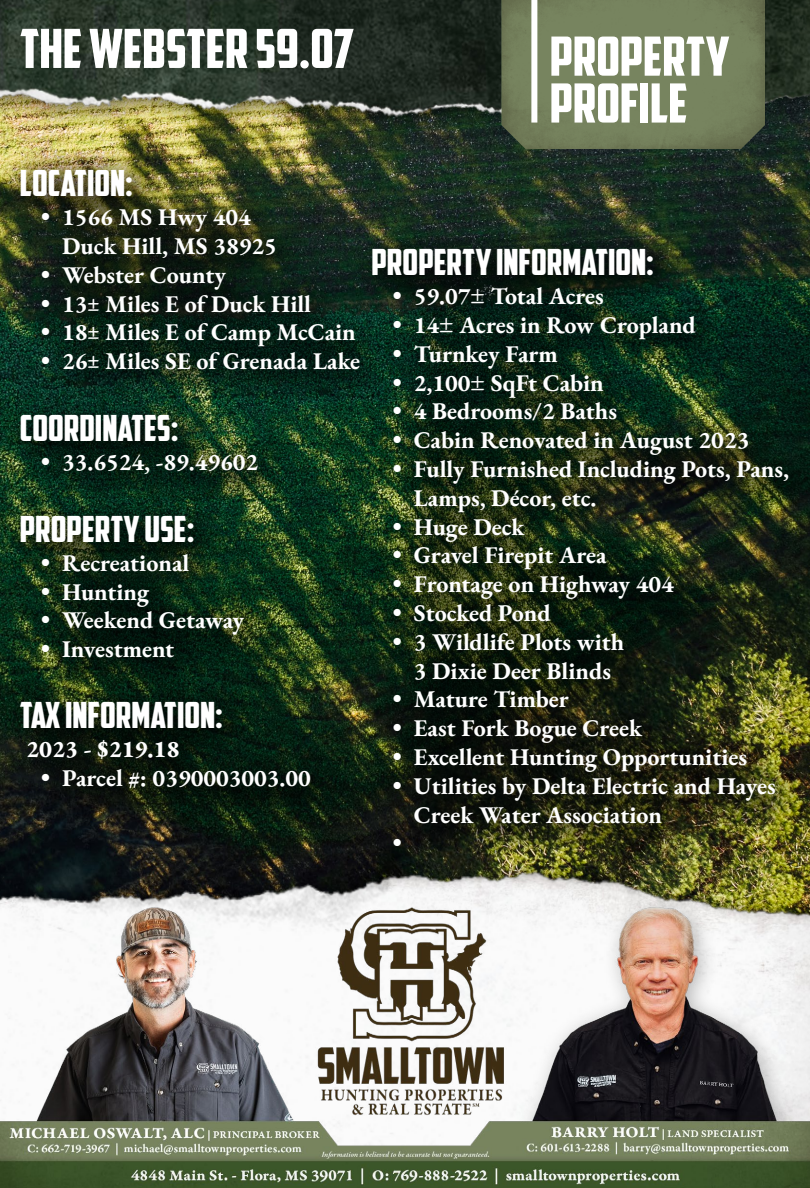
<style>
.page{position:relative;width:810px;height:1188px;background:#fff}
.page>*{position:absolute;margin:0;border:0;box-sizing:border-box;transform-origin:0 0}
.t1{font:54px/46.8px "American Captain";color:#fff}
.t2{font:36px "American Captain";color:#fff}
.t3{font:24px/28.8px "EB Garamond";color:#fff}
</style>
<div class="page">
<img style="left:394px;top:169px;width:416px;height:58px">
<img style="left:0;top:823px;width:810px;height:77px">
<img style="left:0;top:900px;width:810px;height:288px">
<img style="left:0;top:0;width:810px;height:169px">
<img style="left:502px;top:0;width:263px;height:149px">
<div style="left:531px;top:0;width:6px;height:123px;background:#fff"></div>
<div style="left:0;top:148px;width:394px;height:675px;background:#000;opacity:.75"></div>
<div style="left:350px;top:227px;width:460px;height:653px;background:#000;opacity:.75"></div>
<h1 class="t1" style="left:20px;top:25px;width:336px">THE WEBSTER 59.07</h1>
<h1 class="t1" style="left:550px;top:33px;width:181px">PROPERTY<br>PROFILE</h1>
<h2 class="t2" style="left:20px;top:162px;width:115px">LOCATION:</h2>
<p class="t3" style="left:62px;top:203px;width:216px;text-indent:-21px">• 1566 MS Hwy 404<br>Duck Hill, MS 38925</p>
<p class="t3" style="left:41px;top:260px;width:186px">• Webster County</p>
<p class="t3" style="left:41px;top:289px;width:272px">• 13± Miles E of Duck Hill</p>
<p class="t3" style="left:41px;top:318px;width:316px">• 18± Miles E of Camp McCain</p>
<p class="t3" style="left:41px;top:347px;width:321px">• 26± Miles SE of Grenada Lake</p>
<h2 class="t2" style="left:20px;top:407px;width:160px">COORDINATES:</h2>
<p class="t3" style="left:41px;top:448px;width:219px">• 33.6524, -89.49602</p>
<h2 class="t2" style="left:20px;top:507px;width:176px">PROPERTY USE:</h2>
<p class="t3" style="left:41px;top:548px;width:150px">• Recreational</p>
<p class="t3" style="left:41px;top:577px;width:110px">• Hunting</p>
<p class="t3" style="left:41px;top:606px;width:205px">• Weekend Getaway</p>
<p class="t3" style="left:41px;top:635px;width:135px">• Investment</p>
<h2 class="t2" style="left:20px;top:694px;width:205px">TAX INFORMATION:</h2>
<p class="t3" style="left:26px;top:735px;width:155px">2023 - $219.18</p>
<p class="t3" style="left:41px;top:764px;width:271px">• Parcel #: 0390003003.00</p>
<h2 class="t2" style="left:372px;top:241px;width:284px">PROPERTY INFORMATION:</h2>
<p class="t3" style="left:393px;top:282px;width:213px">• 59.07± Total Acres</p>
<p class="t3" style="left:393px;top:311px;width:305px">• 14± Acres in Row Cropland</p>
<p class="t3" style="left:393px;top:339px;width:167px">• Turnkey Farm</p>
<p class="t3" style="left:393px;top:368px;width:213px">• 2,100± SqFt Cabin</p>
<p class="t3" style="left:393px;top:397px;width:226px">• 4 Bedrooms/2 Baths</p>
<p class="t3" style="left:393px;top:426px;width:358px">• Cabin Renovated in August 2023</p>
<p class="t3" style="left:414px;top:455px;width:377px;text-indent:-21px">• Fully Furnished Including Pots, Pans,<br>Lamps, Décor, etc.</p>
<p class="t3" style="left:393px;top:512px;width:133px">• Huge Deck</p>
<p class="t3" style="left:393px;top:541px;width:215px">• Gravel Firepit Area</p>
<p class="t3" style="left:393px;top:570px;width:283px">• Frontage on Highway 404</p>
<p class="t3" style="left:393px;top:599px;width:160px">• Stocked Pond</p>
<p class="t3" style="left:393px;top:627px;width:233px;text-align:center">• 3 Wildlife Plots with<br>3 Dixie Deer Blinds</p>
<p class="t3" style="left:393px;top:685px;width:178px">• Mature Timber</p>
<p class="t3" style="left:393px;top:714px;width:251px">• East Fork Bogue Creek</p>
<p class="t3" style="left:393px;top:743px;width:356px">• Excellent Hunting Opportunities</p>
<p class="t3" style="left:393px;top:771px;width:384px">• Utilities by Delta Electric and Hayes</p>
<p class="t3" style="left:414px;top:800px;width:250px">Creek Water Association</p>
<p class="t3" style="left:393px;top:829px;width:10px">•</p>
</div>
